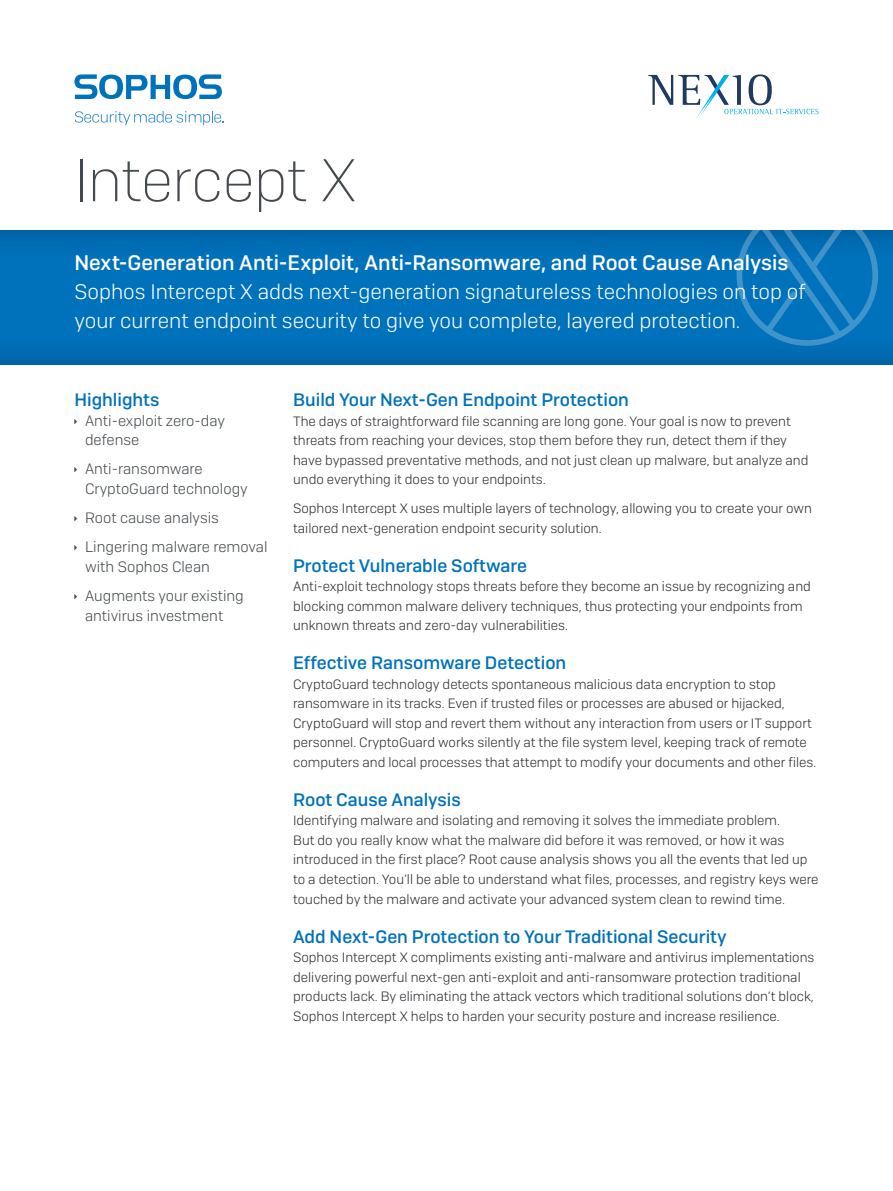
<style>
.page{position:relative;width:893px;height:1191px;background:#fff}
.page>*{position:absolute;margin:0;border:0;box-sizing:border-box;transform-origin:0 0}
.t1{font:200 60px "Sophos Sans";letter-spacing:-.015em;color:#43494d}
.Intro_copy{font:300 21px/29.2px "Sophos Sans";color:#fff}
.Intro_subheading{font:500 21px "Sophos Sans";color:#fff}
.Subheading_1{font:500 18px "Sophos Sans";color:#0072bc}
.t2{font:300 15px/19.5px "Sophos Sans";color:#43494d}
.Body_Copy{font:300 13.5px/19.5px "Sophos Sans";color:#282c31}
</style>
<div class="page">
<div style="left:0;top:229px;width:893px;height:136px;background:#231f20;opacity:.3"></div>
<img style="left:696px;top:114px;width:32px;height:5px">
<svg style="left:648px;top:74px;width:171px;height:40px"></svg>
<svg style="left:74px;top:74px;width:148px;height:25px"></svg>
<svg style="left:75px;top:111px;width:148px;height:14px"></svg>
<svg style="left:736px;top:229px;width:142px;height:117px;background:#0f78bd"></svg>
<p class="t1" style="left:74px;top:145px;width:284px">Intercept X</p>
<p class="Intro_subheading" style="left:74px;top:249px;width:715px">Next-Generation Anti-Exploit, Anti-Ransomware, and Root Cause Analysis</p>
<p class="Intro_copy" style="left:74px;top:276px;width:732px">Sophos Intercept X adds next-generation signatureless technologies on top of your current endpoint security to give you complete, layered protection.</p>
<p class="Subheading_1" style="left:74px;top:389px;width:87px">Highlights</p>
<p class="t2" style="left:85px;top:410px;width:141px">Anti-exploit zero-day defense</p>
<p class="t2" style="left:85px;top:459px;width:164px">Anti-ransomware<br>CryptoGuard technology</p>
<p class="t2" style="left:85px;top:508px;width:135px">Root cause analysis</p>
<p class="t2" style="left:85px;top:537px;width:184px">Lingering malware removal with Sophos Clean</p>
<p class="t2" style="left:85px;top:586px;width:160px">Augments your existing antivirus investment</p>
<p class="Subheading_1" style="left:293px;top:389px;width:337px">Build Your Next-Gen Endpoint Protection</p>
<p class="Body_Copy" style="left:293px;top:411px;width:517px">The days of straightforward file scanning are long gone. Your goal is now to prevent threats from reaching your devices, stop them before they run, detect them if they have bypassed preventative methods, and not just clean up malware, but analyze and undo everything it does to your endpoints.</p>
<p class="Body_Copy" style="left:293px;top:498px;width:520px">Sophos Intercept X uses multiple layers of technology, allowing you to create your own tailored next-generation endpoint security solution.</p>
<p class="Subheading_1" style="left:293px;top:554px;width:235px">Protect Vulnerable Software</p>
<p class="Body_Copy" style="left:293px;top:576px;width:519px">Anti-exploit technology stops threats before they become an issue by recognizing and blocking common malware delivery techniques, thus protecting your endpoints from unknown threats and zero-day vulnerabilities.</p>
<p class="Subheading_1" style="left:293px;top:652px;width:275px">Effective Ransomware Detection</p>
<p class="Body_Copy" style="left:293px;top:674px;width:525px">CryptoGuard technology detects spontaneous malicious data encryption to stop ransomware in its tracks. Even if trusted files or processes are abused or hijacked, CryptoGuard will stop and revert them without any interaction from users or IT support personnel. CryptoGuard works silently at the file system level, keeping track of remote computers and local processes that attempt to modify your documents and other files.</p>
<p class="Subheading_1" style="left:293px;top:788px;width:169px">Root Cause Analysis</p>
<p class="Body_Copy" style="left:293px;top:810px;width:527px">Identifying malware and isolating and removing it solves the immediate problem.<br>But do you really know what the malware did before it was removed, or how it was introduced in the first place? Root cause analysis shows you all the events that led up to a detection. You’ll be able to understand what files, processes, and registry keys were touched by the malware and activate your advanced system clean to rewind time.</p>
<p class="Subheading_1" style="left:293px;top:925px;width:435px">Add Next-Gen Protection to Your Traditional Security</p>
<p class="Body_Copy" style="left:293px;top:947px;width:523px">Sophos Intercept X compliments existing anti-malware and antivirus implementations delivering powerful next-gen anti-exploit and anti-ransomware protection traditional products lack. By eliminating the attack vectors which traditional solutions don’t block, Sophos Intercept X helps to harden your security posture and increase resilience.</p>
</div>
